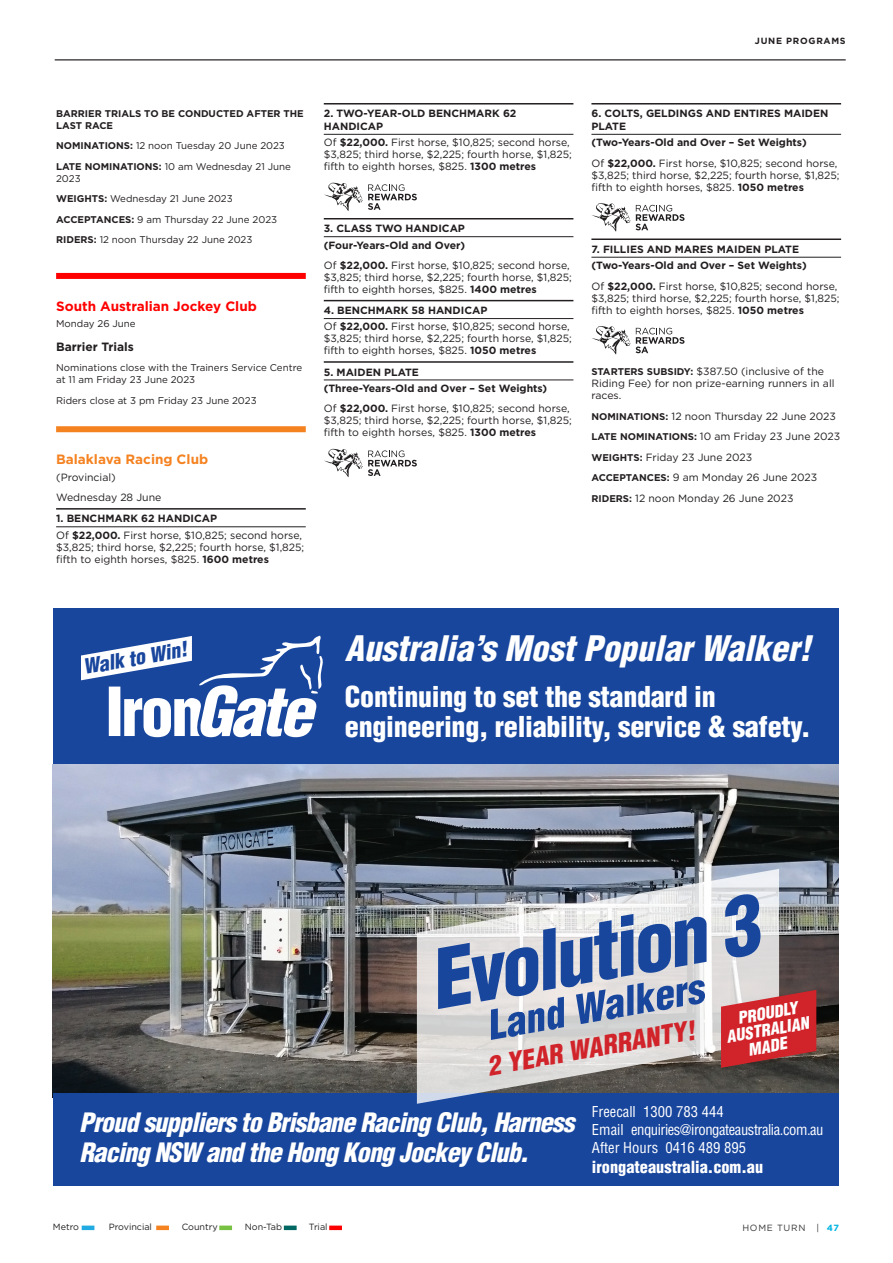
<style>
.page{position:relative;width:893px;height:1263px;background:#fff}
.page>*{position:absolute;margin:0;border:0;box-sizing:border-box;transform-origin:0 0}
.t1{font:italic 900 condensed 34.35px "Helvetica";color:#fff}
.t2{font:900 condensed 28.05px/29.7px "Helvetica";letter-spacing:-.01em;color:#fff}
.t3{font:italic 900 condensed 26.1px/29.8px "Helvetica";letter-spacing:-.03em;color:#fff}
.t4{font:italic 900 condensed 25.95px "Helvetica";color:#d1232a}
.t5{font:italic 900 condensed 20.4px "Helvetica";color:#18469d}
.t6{font:italic 900 condensed 16.5px/16.5px "Helvetica";color:#fff;text-align:center}
.t7{font:900 condensed 16.35px "Helvetica";color:#fff}
.t8{font:condensed 14.7px/17.5px "Helvetica";color:#fff}
.t9{font:700 13.5px "Gotham HTF";color:#f00}
.t10{font:700 13.5px "Gotham HTF";color:#f58220}
.t11{font:700 12px "Gotham HTF";color:#231f20}
.t12{font:10.5px/12px "Gotham HTF";color:#211d1e}
.t13{font:700 10.5px/16.2px "Gotham HTF";color:#231f20}
.t14{font:9.75px/20.5px "Gotham HTF";color:#211d1e}
.t15{font:700 9.75px/12px "Gotham HTF";color:#231f20}
.t16{font:9px "Gotham HTF";color:#231f20}
.t17{font:700 9px "Gotham HTF";letter-spacing:.08em;color:#231f20}
.t18{font:9px "Gotham HTF";letter-spacing:.08em;color:#363536}
.s1{font-weight:700;color:#231f20}
.s2{font-weight:400;color:#211d1e}
.s3{font-weight:700;font-size:9.75px;color:#231f20}
.s4{font-weight:700;color:#00b4e3}
</style>
<div class="page">
<hr style="left:55px;top:59px;width:791px;height:1px;background:#231f20">
<div style="left:156px;top:1225px;width:13px;height:5px;background:#f58220"></div>
<div style="left:82px;top:1225px;width:12px;height:5px;background:#22abe2"></div>
<div style="left:219px;top:1225px;width:13px;height:5px;background:#79c142"></div>
<div style="left:284px;top:1225px;width:13px;height:5px;background:#006763"></div>
<div style="left:329px;top:1225px;width:13px;height:5px;background:#f00"></div>
<div style="left:56px;top:273px;width:250px;height:6px;background:#f00"></div>
<div style="left:56px;top:426px;width:250px;height:6px;background:#f58220"></div>
<hr style="left:56px;top:508px;width:250px;height:2px;background:#231f20">
<hr style="left:56px;top:526px;width:250px;height:1px;background:#231f20">
<hr style="left:324px;top:103px;width:249px;height:2px;background:#231f20">
<hr style="left:324px;top:134px;width:249px;height:1px;background:#231f20">
<hr style="left:324px;top:218px;width:249px;height:1px;background:#231f20">
<hr style="left:324px;top:236px;width:249px;height:1px;background:#231f20">
<hr style="left:324px;top:300px;width:249px;height:1px;background:#231f20">
<hr style="left:324px;top:318px;width:249px;height:1px;background:#231f20">
<hr style="left:324px;top:361px;width:249px;height:2px;background:#231f20">
<hr style="left:324px;top:380px;width:249px;height:1px;background:#231f20">
<svg style="left:324px;top:183px;width:93px;height:28px"></svg>
<svg style="left:324px;top:449px;width:93px;height:28px"></svg>
<hr style="left:591px;top:103px;width:250px;height:2px;background:#231f20">
<hr style="left:591px;top:134px;width:250px;height:1px;background:#231f20">
<hr style="left:591px;top:238px;width:250px;height:2px;background:#231f20">
<hr style="left:591px;top:257px;width:250px;height:1px;background:#231f20">
<svg style="left:636px;top:205px;width:48px;height:25px"></svg>
<svg style="left:592px;top:203px;width:38px;height:29px"></svg>
<svg style="left:636px;top:328px;width:48px;height:25px"></svg>
<svg style="left:592px;top:326px;width:38px;height:28px"></svg>
<img style="left:53px;top:764px;width:785px;height:329px">
<div style="left:53px;top:1093px;width:785px;height:93px;background:#18469d"></div>
<div style="left:53px;top:609px;width:785px;height:155px;background:#18469d"></div>
<svg style="left:81px;top:636px;width:242px;height:101px"></svg>
<svg style="left:417px;top:869px;width:362px;height:235px"></svg>
<svg style="left:438px;top:893px;width:378px;height:175px"></svg>
<p class="t17" style="left:755px;top:35px;width:92px">JUNE PROGRAMS</p>
<p class="t15" style="left:56px;top:107px;width:249px">BARRIER TRIALS TO BE CONDUCTED AFTER THE<br>LAST RACE</p>
<p class="t14" style="left:56px;top:135px;width:236px"><span class="s1">NOMINATIONS:</span> 12 noon Tuesday 20 June 2023<br><span class="s1">LATE NOMINATIONS:</span> 10 am Wednesday 21 June</p>
<p class="t14" style="left:56px;top:168px;width:223px">2023<br><span class="s1">WEIGHTS:</span> Wednesday 21 June 2023<br><span class="s1">ACCEPTANCES:</span> 9 am Thursday 22 June 2023<br><span class="s1">RIDERS:</span> 12 noon Thursday 22 June 2023</p>
<p class="t9" style="left:56px;top:299px;width:202px">South Australian Jockey Club</p>
<p class="t14" style="left:56px;top:314px;width:81px">Monday 26 June</p>
<p class="t11" style="left:56px;top:340px;width:79px">Barrier Trials</p>
<p class="t14" style="left:56px;top:362px;width:248px;line-height:12px">Nominations close with the Trainers Service Centre at 11 am Friday 23 June 2023</p>
<p class="t14" style="left:56px;top:390px;width:202px">Riders close at 3 pm Friday 23 June 2023</p>
<p class="t10" style="left:56px;top:452px;width:154px">Balaklava Racing Club</p>
<p class="t12" style="left:56px;top:467px;width:107px;line-height:20.5px">(Provincial)<br>Wednesday 28 June</p>
<p class="t12" style="left:56px;top:510px;width:248px;line-height:16.2px"><span class="s1">1. BENCHMARK 62 HANDICAP<br></span>Of <span class="s1">$22,000.</span> First horse, $10,825; second horse,</p>
<p class="t12" style="left:56px;top:541px;width:250px">$3,825; third horse, $2,225; fourth horse, $1,825; fifth to eighth horses, $825. <span class="s1">1600 metres</span></p>
<p class="t13" style="left:324px;top:107px;width:194px;line-height:12.6px">2. TWO-YEAR-OLD BENCHMARK 62<br>HANDICAP</p>
<p class="t12" style="left:324px;top:136px;width:250px">Of <span class="s1">$22,000.</span> First horse, $10,825; second horse, $3,825; third horse, $2,225; fourth horse, $1,825; fifth to eighth horses, $825. <span class="s1">1300 metres</span></p>
<p class="t13" style="left:324px;top:220px;width:143px">3. CLASS TWO HANDICAP (Four-Years-Old and Over)</p>
<p class="t12" style="left:324px;top:259px;width:250px">Of <span class="s1">$22,000.</span> First horse, $10,825; second horse, $3,825; third horse, $2,225; fourth horse, $1,825; fifth to eighth horses, $825. <span class="s1">1400 metres</span></p>
<p class="t12" style="left:324px;top:302px;width:248px;line-height:16.2px"><span class="s1">4. BENCHMARK 58 HANDICAP<br></span>Of <span class="s1">$22,000.</span> First horse, $10,825; second horse,</p>
<p class="t12" style="left:324px;top:332px;width:250px">$3,825; third horse, $2,225; fourth horse, $1,825; fifth to eighth horses, $825. <span class="s1">1050 metres</span></p>
<p class="t13" style="left:324px;top:363px;width:225px">5. MAIDEN PLATE<br>(Three-Years-Old and Over – Set Weights)</p>
<p class="t12" style="left:324px;top:402px;width:250px">Of <span class="s1">$22,000.</span> First horse, $10,825; second horse, $3,825; third horse, $2,225; fourth horse, $1,825; fifth to eighth horses, $825. <span class="s1">1300 metres</span></p>
<p class="t13" style="left:591px;top:107px;width:239px;line-height:12.6px">6. COLTS, GELDINGS AND ENTIRES MAIDEN<br>PLATE</p>
<p class="t13" style="left:591px;top:132px;width:248px;line-height:20.5px">(Two-Years-Old and Over – Set Weights)<br><span class="s2">Of</span> $22,000. <span class="s2">First horse, $10,825; second horse,</span></p>
<p class="t12" style="left:591px;top:169px;width:250px">$3,825; third horse, $2,225; fourth horse, $1,825; fifth to eighth horses, $825. <span class="s1">1050 metres</span></p>
<p class="t13" style="left:591px;top:241px;width:217px">7. FILLIES AND MARES MAIDEN PLATE (Two-Years-Old and Over – Set Weights)</p>
<p class="t12" style="left:591px;top:280px;width:250px">Of <span class="s1">$22,000.</span> First horse, $10,825; second horse, $3,825; third horse, $2,225; fourth horse, $1,825; fifth to eighth horses, $825. <span class="s1">1050 metres</span></p>
<p class="t12" style="left:591px;top:365px;width:245px"><span class="s3">STARTERS SUBSIDY:</span> $387.50 (inclusive of the<br>Riding Fee) for non prize-earning runners in all races.</p>
<p class="t12" style="left:591px;top:405px;width:250px;line-height:20.5px"><span class="s3">NOMINATIONS:</span> 12 noon Thursday 22 June 2023<br><span class="s3">LATE NOMINATIONS:</span> 10 am Friday 23 June 2023<br><span class="s3">WEIGHTS:</span> Friday 23 June 2023<br><span class="s3">ACCEPTANCES:</span> 9 am Monday 26 June 2023<br><span class="s3">RIDERS:</span> 12 noon Monday 26 June 2023</p>
<h3 class="t5" style="left:81px;top:654px;width:106px;rotate:-10deg">Walk to Win!</h3>
<h1 class="t1" style="left:345px;top:627px;width:467px">Australia’s Most Popular Walker!</h1>
<h2 class="t2" style="left:345px;top:682px;width:467px">Continuing to set the standard in engineering, reliability, service &amp; safety.</h2>
<h3 class="t4" style="left:485px;top:1050px;width:212px;rotate:-10deg">2 YEAR WARRANTY!</h3>
<h3 class="t6" style="left:722px;top:1012px;width:85px;rotate:-10deg">PROUDLY<br>AUSTRALIAN<br>MADE</h3>
<h3 class="t3" style="left:79px;top:1107px;width:496px">Proud suppliers to Brisbane Racing Club, Harness<br>Racing NSW and the Hong Kong Jockey Club.</h3>
<h3 class="t8" style="left:592px;top:1103px;width:233px">Freecall 1300 783 444<br>Email enquiries@irongateaustralia.com.au<br>After Hours 0416 489 895</h3>
<h3 class="t7" style="left:592px;top:1156px;width:173px">irongateaustralia.com.au</h3>
<p class="t16" style="left:53px;top:1222px;width:28px">Metro</p>
<p class="t16" style="left:109px;top:1222px;width:45px">Provincial</p>
<p class="t16" style="left:182px;top:1222px;width:38px">Country</p>
<p class="t16" style="left:245px;top:1222px;width:39px">Non-Tab</p>
<p class="t16" style="left:309px;top:1222px;width:20px">Trial</p>
<p class="t18" style="left:742px;top:1222px;width:98px">HOME TURN | <span class="s4">47</span></p>
</div>
